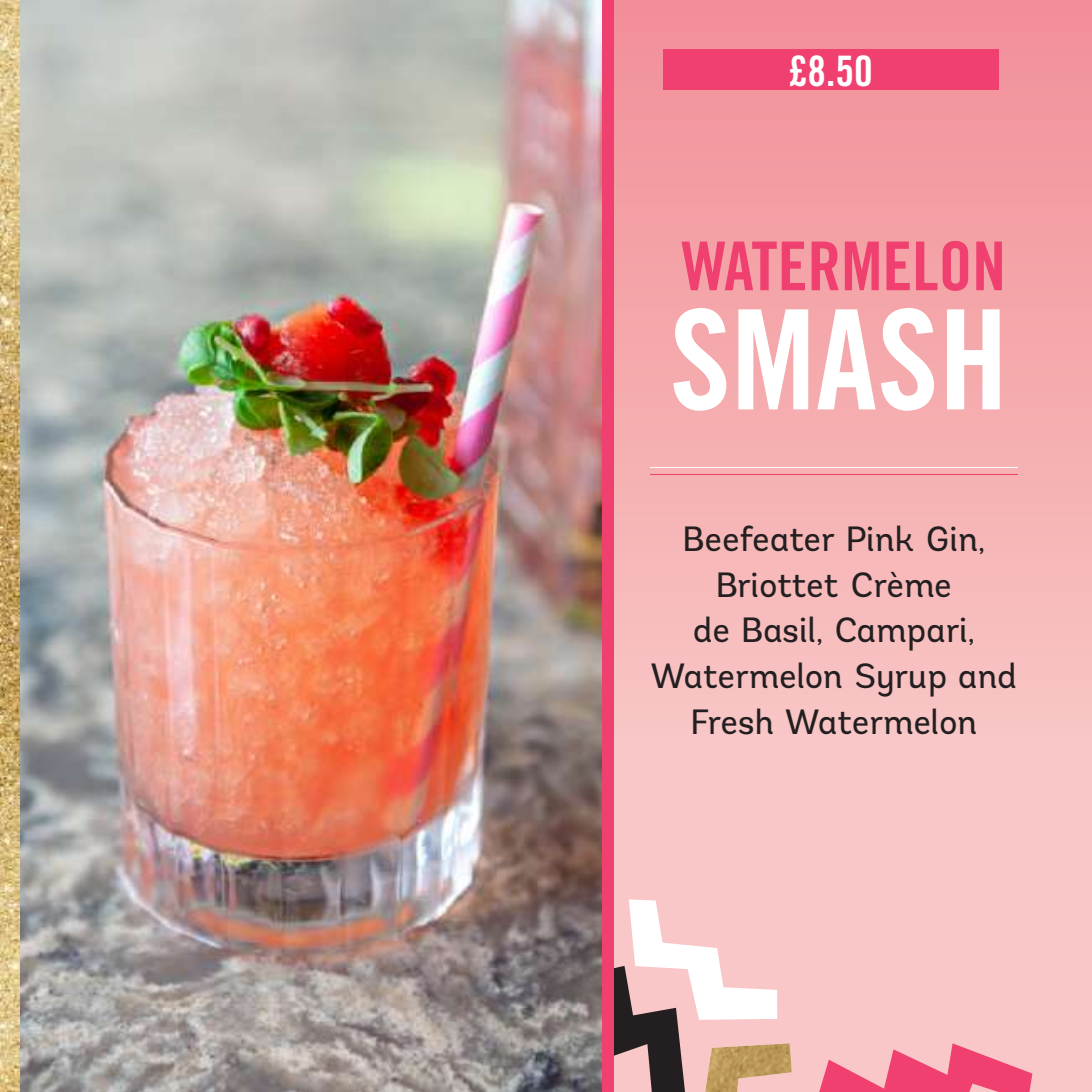
<style>
.page{position:relative;width:1092px;height:1092px;background:#fff}
.page>*{position:absolute;margin:0;border:0;box-sizing:border-box;transform-origin:0 0}
.t1{font:138.6px "Trade Gothic Bold Cond Twenty";color:#fff}
.t2{font:67.2px "Trade Gothic Bold Cond Twenty";color:#ef4070}
.t3{font:42px "Trade Gothic Bold Cond Twenty";color:#fff}
.t4{font:35px/45.5px "Andes";letter-spacing:-.01em;color:#231f20;text-align:center}
</style>
<div class="page">
<div style="left:613px;top:751px;width:478px;height:340px;background:#f9c7c7"></div>
<div style="left:0;top:0;width:1091px;height:751px;background:linear-gradient(to bottom,#f28e98,#f8c6c4)"></div>
<hr style="left:650px;top:466px;width:367px;height:1px;background:#fff">
<hr style="left:650px;top:473px;width:367px;height:1px;background:#ef4070">
<div style="left:663px;top:49px;width:335px;height:41px;background:#ef4070"></div>
<svg style="left:819px;top:1043px;width:213px;height:48px;background:#f37e98"></svg>
<svg style="left:613px;top:899px;width:178px;height:192px"></svg>
<img style="left:705px;top:1043px;width:86px;height:48px">
<img style="left:20px;top:0;width:581px;height:1091px">
<div style="left:601px;top:0;width:12px;height:1091px;background:#ef4070"></div>
<img style="left:0;top:0;width:20px;height:1091px">
<p class="t3" style="left:788px;top:45px;width:85px">£8.50</p>
<h2 class="t2" style="left:681px;top:225px;width:326px">WATERMELON</h2>
<h1 class="t1" style="left:669px;top:276px;width:340px">SMASH</h1>
<p class="t4" style="left:650px;top:516px;width:368px">Beefeater Pink Gin,<br>Briottet Crème<br>de Basil, Campari,<br>Watermelon Syrup and<br>Fresh Watermelon</p>
</div>
